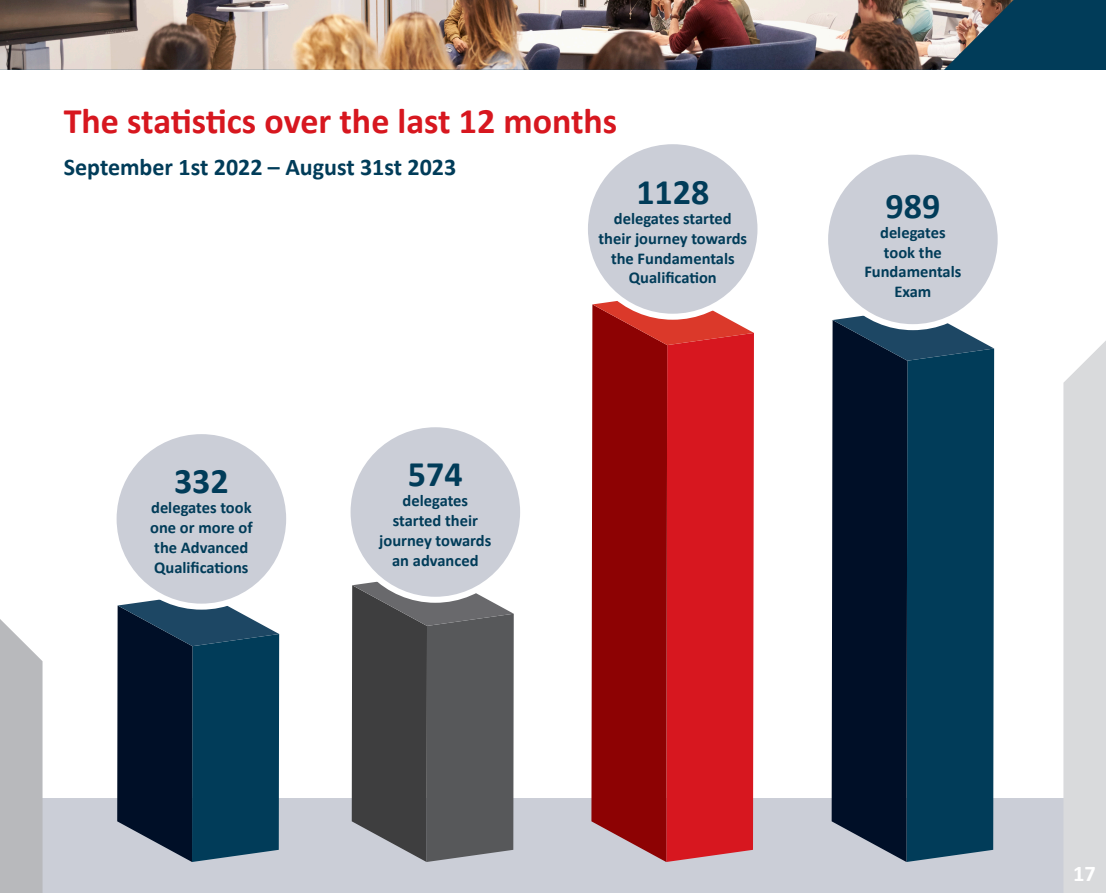
<style>
.page{position:relative;width:1106px;height:893px;background:#fff}
.page>*{position:absolute;margin:0;border:0;box-sizing:border-box;transform-origin:0 0}
.t1{font:700 36px "Calibri";color:#d7171f}
.t2{font:700 36px "Calibri";color:#013c59}
.t3{font:700 24px "Calibri";color:#013c59}
.t4{font:700 22.5px "Calibri";color:#fff}
.t5{font:700 16.5px/19.8px "Calibri";color:#013c59;text-align:center}
</style>
<div class="page">
<div style="left:0;top:798px;width:1106px;height:95px;background:#cbced7"></div>
<div style="left:1063px;top:341px;width:43px;height:552px;background:#d9dadc"></div>
<svg style="left:0;top:619px;width:43px;height:274px;background:#bdbec1"></svg>
<svg style="left:117px;top:599px;width:162px;height:263px;background:#153952"></svg>
<div style="left:667px;top:345px;width:87px;height:517px;background:#d7171f"></div>
<div style="left:591px;top:345px;width:76px;height:517px;background:#8d0203"></div>
<svg style="left:592px;top:301px;width:162px;height:44px"></svg>
<div style="left:585px;top:141px;width:175px;height:176px;background:#cbced7;border-radius:50%"></div>
<div style="left:582px;top:138px;width:181px;height:182px;border:6px solid #fff;border-radius:50%"></div>
<div style="left:907px;top:361px;width:87px;height:501px;background:#013c59"></div>
<div style="left:831px;top:361px;width:76px;height:501px;background:#000f27"></div>
<svg style="left:832px;top:315px;width:162px;height:46px"></svg>
<div style="left:825px;top:152px;width:175px;height:175px;background:#cbced7;border-radius:50%"></div>
<div style="left:822px;top:149px;width:181px;height:181px;border:6px solid #fff;border-radius:50%"></div>
<svg style="left:352px;top:581px;width:162px;height:281px;background:#57585a"></svg>
<div style="left:114px;top:431px;width:175px;height:176px;background:#cbced7;border-radius:50%"></div>
<div style="left:111px;top:428px;width:181px;height:182px;border:6px solid #fff;border-radius:50%"></div>
<div style="left:319px;top:0;width:787px;height:70px;background:#013c59"></div>
<img style="left:0;top:0;width:1013px;height:70px">
<div style="left:347px;top:424px;width:176px;height:176px;background:#cbced7;border-radius:50%"></div>
<div style="left:344px;top:421px;width:182px;height:182px;border:6px solid #fff;border-radius:50%"></div>
<p class="t1" style="left:64px;top:96px;width:555px">The statistics over the last 12 months</p>
<p class="t3" style="left:64px;top:150px;width:394px">September 1st 2022 – August 31st 2023</p>
<p class="t2" style="left:636px;top:167px;width:75px">1128</p>
<p class="t5" style="left:598px;top:208px;width:150px">delegates started their journey towards the Fundamentals<br>Qualification</p>
<p class="t2" style="left:174px;top:456px;width:56px">332</p>
<p class="t5" style="left:150px;top:498px;width:104px;text-align:left">delegates took one or more of the Advanced<br>Qualifications</p>
<p class="t2" style="left:408px;top:449px;width:56px">574</p>
<p class="t5" style="left:379px;top:491px;width:114px">delegates started their journey towards an advanced</p>
<p class="t2" style="left:885px;top:180px;width:56px">989</p>
<p class="t5" style="left:864px;top:222px;width:99px">delegates took the<br>Fundamentals<br>Exam</p>
<p class="t4" style="left:1073px;top:858px;width:24px">17</p>
</div>
